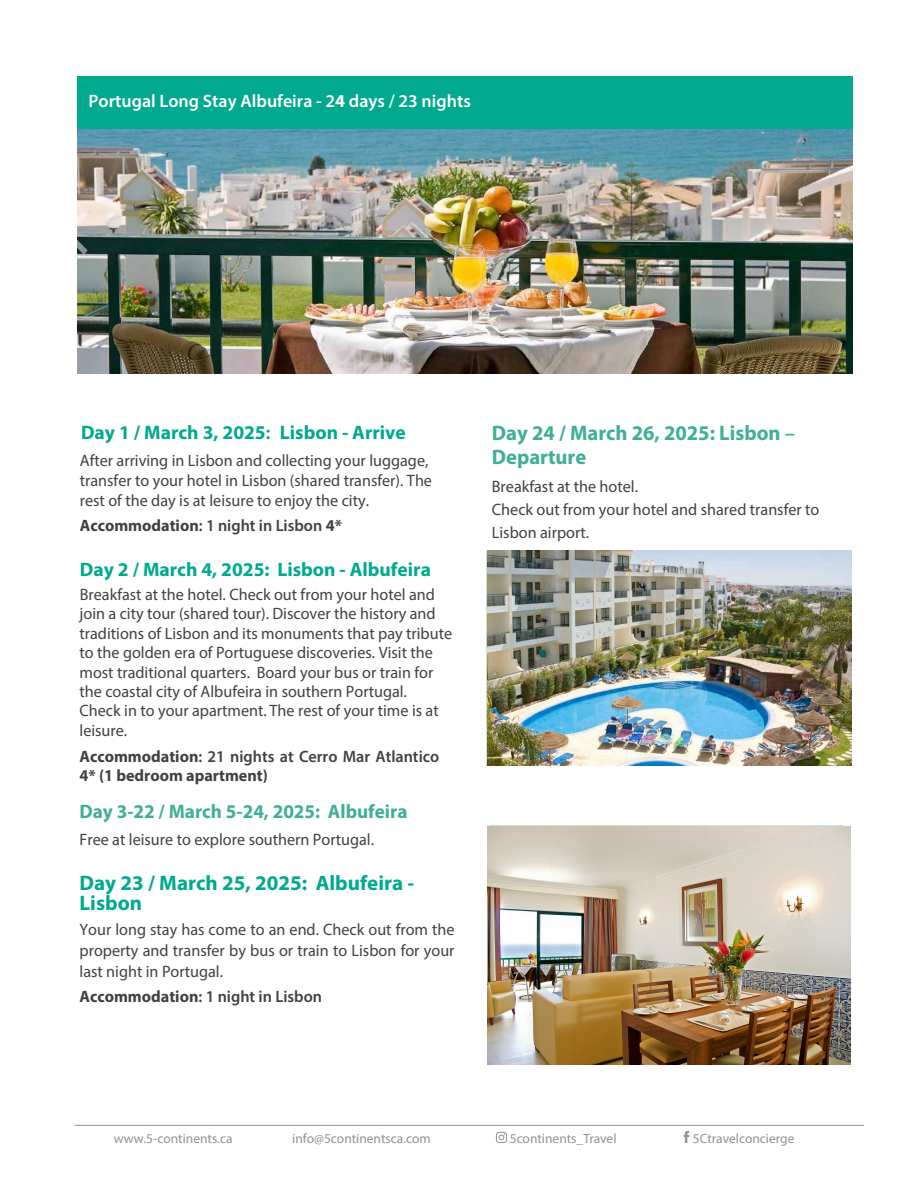
<style>
.page{position:relative;width:918px;height:1188px;background:#fff}
.page>*{position:absolute;margin:0;border:0;box-sizing:border-box;transform-origin:0 0}
.t1{font:700 21px/24px "Myriad Pro";color:#40af97}
.t2{font:700 21px/20.9px "Myriad Pro";color:#01a98e}
.t3{font:700 19.5px "Myriad Pro";color:#01a98e}
.t4{font:700 19.5px "Myriad Pro";color:#40af97}
.t5{font:600 18px "Myriad Pro";color:#fff}
.t6{font:16.5px/19.5px "Myriad Pro";color:#414042}
.t7{font:700 16.5px/18.3px "Myriad Pro";color:#414042}
.t8{font:600 16.5px "Myriad Pro";color:#414042}
.t9{font:13.5px "Myriad Pro";color:#929293}
.s1{font-weight:700}
.s2{font-weight:600}
</style>
<div class="page">
<img style="left:77px;top:128px;width:776px;height:246px">
<div style="left:77px;top:76px;width:776px;height:52px;background:#01a98e"></div>
<svg style="left:496px;top:1132px;width:11px;height:11px"></svg>
<svg style="left:684px;top:1131px;width:5px;height:12px"></svg>
<hr style="left:75px;top:1125px;width:789px;height:1px;background:#929293">
<img style="left:487px;top:551px;width:365px;height:214px">
<img style="left:488px;top:827px;width:362px;height:238px">
<p class="t5" style="left:89px;top:90px;width:384px">Portugal Long Stay Albufeira - 2<span class="s1">4</span> days / 23 nights</p>
<p class="t3" style="left:81px;top:420px;width:326px">Day 1 / March 3, 2025<span class="s2">:</span> Lisbon - Arrive</p>
<p class="t6" style="left:80px;top:450px;width:354px">After arriving in Lisbon and collecting your luggage, transfer to your hotel in Lisbon (shared transfer). The rest of the day is at leisure to enjoy the city.</p>
<p class="t7" style="left:80px;top:516px;width:264px">Accommodation<span class="s2">: 1 night in Lisbon</span> 4*</p>
<p class="t3" style="left:80px;top:557px;width:353px">Day 2 / March 4, 2025: Lisbon - Albufeira</p>
<p class="t6" style="left:80px;top:584px;width:374px">Breakfast at the hotel. Check out from your hotel and join a city tour (shared tour). Discover the history and traditions of Lisbon and its monuments that pay tribute to the golden era of Portuguese discoveries. Visit the most traditional quarters. Board your bus or train for the coastal city of Albufeira in southern Portugal.<br>Check in to your apartment. The rest of your time is at leisure.</p>
<p class="t7" style="left:80px;top:747px;width:361px">Accommodation<span class="s2">: 21 nights at Cerro Mar Atlantico<br></span>4* (1 bedroom apartment)</p>
<p class="t4" style="left:80px;top:799px;width:329px">Day 3-22 / March 5-24, 2025: Albufeira</p>
<p class="t6" style="left:80px;top:830px;width:296px">Free at leisure to explore southern Portugal.</p>
<p class="t2" style="left:80px;top:871px;width:336px">Day 23 / March 25, 2025: Albufeira -<br>Lisbon</p>
<p class="t6" style="left:80px;top:919px;width:377px;line-height:21px;text-align:justify">Your long stay has come to an end. Check out from the property and transfer by bus or train to Lisbon for your last night in Portugal.</p>
<p class="t8" style="left:80px;top:986px;width:244px"><span class="s1">Accommodation</span>: 1 night in Lisbon</p>
<p class="t1" style="left:492px;top:420px;width:305px">Day 24 / March 26, 2025: Lisbon <span class="s2">–<br></span>Departure</p>
<p class="t6" style="left:492px;top:474px;width:329px;line-height:23.1px">Breakfast at the hotel.<br>Check out from your hotel and shared transfer to<br>Lisbon airport.</p>
<p class="t9" style="left:114px;top:1130px;width:120px">www.5-continents.ca</p>
<p class="t9" style="left:292px;top:1130px;width:140px">info@5continentsca.com</p>
<p class="t9" style="left:510px;top:1130px;width:108px">5continents_Travel</p>
<p class="t9" style="left:693px;top:1130px;width:103px">5Ctravelconcierge</p>
</div>
